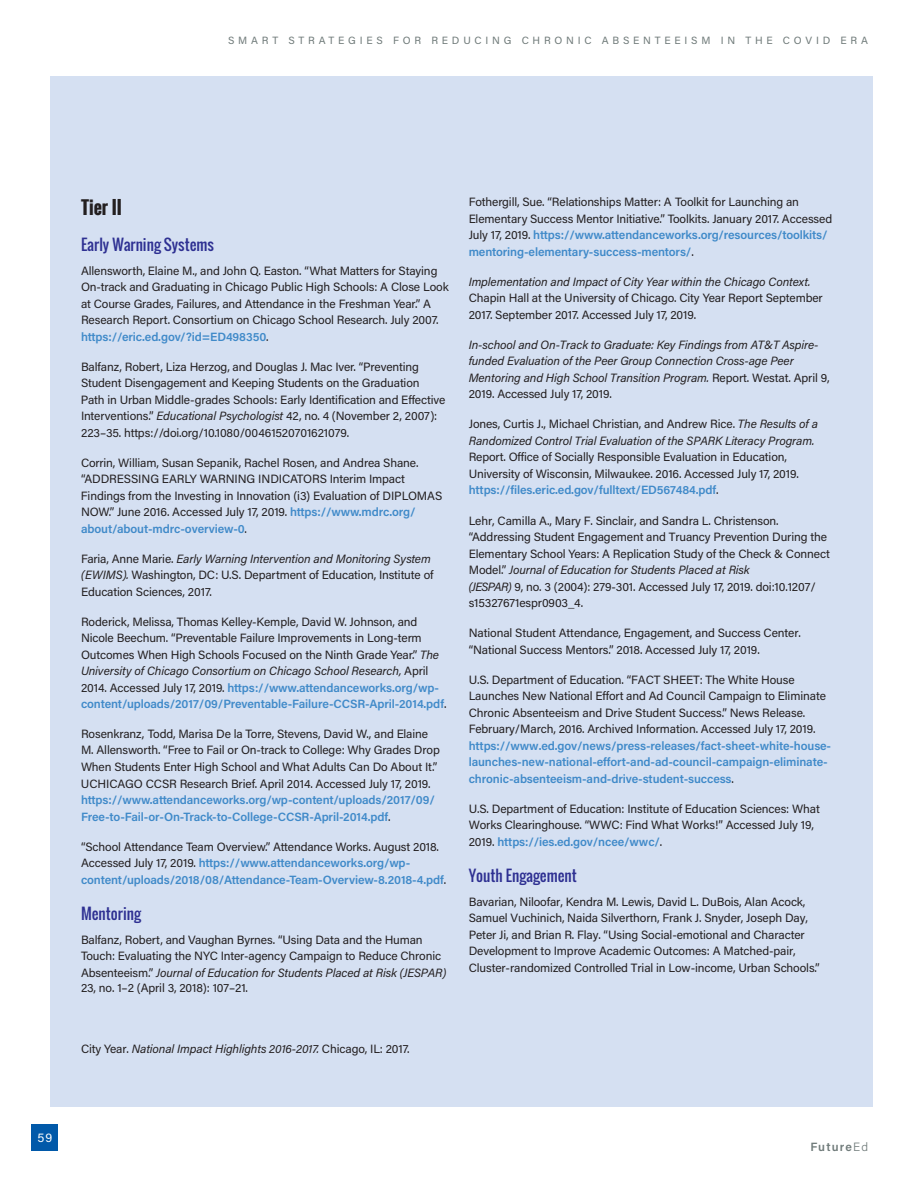
<style>
.page{position:relative;width:918px;height:1188px;background:#fff}
.page>*{position:absolute;margin:0;border:0;box-sizing:border-box;transform-origin:0 0}
._06_biblio{font:700 18px "Oswald";color:#231f20}
._06_biblio-2{font:15px "Oswald";color:#2e3092}
._06_biblio-3{font:12px/16.5px "Acumin Pro";letter-spacing:-.01em;color:#231f20}
._06_biblio-4{font:600 12px/16.5px "Acumin Pro";letter-spacing:-.01em;color:#408ac9}
._06_biblio-5{font:italic 12px/16.5px "Acumin Pro";letter-spacing:-.01em;color:#231f20}
.t1{font:600 12px "Acumin Pro";letter-spacing:.09em;color:#707b7a}
.t2{font:12px "Acumin Pro";color:#fff}
.t3{font:10.5px "Acumin Pro";letter-spacing:.36em;color:#707b7a}
.s1{font-weight:600;color:#408ac9}
.s2{font-style:italic}
.s3{font-weight:400;color:#231f20}
.s4{font-style:normal}
.s5{font-weight:300}
</style>
<div class="page">
<div style="left:32px;top:1124px;width:26px;height:27px;background:#0159a9"></div>
<div style="left:50px;top:108px;width:823px;height:999px;background:#d5e0f2"></div>
<div style="left:50px;top:76px;width:823px;height:999px;background:#d5e0f2"></div>
<p class="t3" style="left:228px;top:33px;width:642px">SMART STRATEGIES FOR REDUCING CHRONIC ABSENTEEISM IN THE COVID ERA</p>
<p class="_06_biblio" style="left:81px;top:193px;width:42px">Tier II</p>
<p class="_06_biblio-2" style="left:81px;top:234px;width:135px">Early Warning Systems</p>
<p class="_06_biblio-3" style="left:81px;top:262px;width:369px">Allensworth, Elaine M., and John Q. Easton. “What Matters for Staying On-track and Graduating in Chicago Public High Schools: A Close Look at Course Grades, Failures, and Attendance in the Freshman Year.” A Research Report. Consortium on Chicago School Research. July 2007. <span class="s1">https://eric.ed.gov/?id=ED498350</span>.</p>
<p class="_06_biblio-3" style="left:81px;top:358px;width:366px">Balfanz, Robert, Liza Herzog, and Douglas J. Mac Iver. “Preventing Student Disengagement and Keeping Students on the Graduation Path in Urban Middle-grades Schools: Early Identification and Effective Interventions.” <span class="s2">Educational Psychologist</span> 42, no. 4 (November 2, 2007):<br>223–35. https://doi.org/10.1080/00461520701621079.</p>
<p class="_06_biblio-3" style="left:81px;top:454px;width:363px">Corrin, William, Susan Sepanik, Rachel Rosen, and Andrea Shane. “ADDRESSING EARLY WARNING INDICATORS Interim Impact Findings from the Investing in Innovation (i3) Evaluation of DIPLOMAS NOW.” June 2016. Accessed July 17, 2019. <span class="s1">https://www.mdrc.org/ about/about-mdrc-overview-0</span>.</p>
<p class="_06_biblio-3" style="left:81px;top:550px;width:354px">Faria, Anne Marie. <span class="s2">Early Warning Intervention and Monitoring System (EWIMS).</span> Washington, DC: U.S. Department of Education, Institute of<br>Education Sciences, 2017.</p>
<p class="_06_biblio-3" style="left:81px;top:613px;width:367px">Roderick, Melissa, Thomas Kelley-Kemple, David W. Johnson, and Nicole Beechum. “Preventable Failure Improvements in Long-term Outcomes When High Schools Focused on the Ninth Grade Year.” <span class="s2">The University of Chicago Consortium on Chicago School Research,</span> April 2014. Accessed July 17, 2019. <span class="s1">https://www.attendanceworks.org/wp&shy;content/uploads/2017/09/Preventable-Failure-CCSR-April-2014.pdf</span>.</p>
<p class="_06_biblio-3" style="left:81px;top:726px;width:360px;line-height:15.6px">Rosenkranz, Todd, Marisa De la Torre, Stevens, David W., and Elaine<br>M. Allensworth. “Free to Fail or On-track to College: Why Grades Drop</p>
<p class="_06_biblio-4" style="left:81px;top:758px;width:358px"><span class="s3">When Students Enter High School and What Adults Can Do About It.” UCHICAGO CCSR Research Brief. April 2014. Accessed July 17, 2019. </span>https://www.attendanceworks.org/wp-content/uploads/2017/09/ Free-to-Fail-or-On-Track-to-College-CCSR-April-2014.pdf<span class="s3">.</span></p>
<p class="_06_biblio-4" style="left:81px;top:838px;width:367px"><span class="s3">“School Attendance Team Overview.” Attendance Works. August 2018.<br>Accessed July 17, 2019.</span> https://www.attendanceworks.org/wp&shy;content/uploads/2018/08/Attendance-Team-Overview-8.2018-4.pdf<span class="s3">.</span></p>
<p class="_06_biblio-2" style="left:81px;top:903px;width:61px">Mentoring</p>
<p class="_06_biblio-3" style="left:81px;top:931px;width:367px">Balfanz, Robert, and Vaughan Byrnes. “Using Data and the Human Touch: Evaluating the NYC Inter-agency Campaign to Reduce Chronic Absenteeism.” <span class="s2">Journal of Education for Students Placed at Risk (JESPAR)<br></span>23, no. 1–2 (April 3, 2018): 107–21.</p>
<p class="_06_biblio-3" style="left:469px;top:194px;width:365px">Fothergill, Sue. “Relationships Matter: A Toolkit for Launching an Elementary Success Mentor Initiative.” Toolkits. January 2017. Accessed July 17, 2019. <span class="s1">https://www.attendanceworks.org/resources/toolkits/ mentoring-elementary-success-mentors/</span>.</p>
<p class="_06_biblio-3" style="left:469px;top:273px;width:356px"><span class="s2">Implementation and Impact of City Year within the Chicago Context.<br></span>Chapin Hall at the University of Chicago. City Year Report September<br>2017. September 2017. Accessed July 17, 2019.</p>
<p class="_06_biblio-5" style="left:469px;top:336px;width:363px">In-school and On-Track to Graduate: Key Findings from AT&amp;T Aspire&shy;funded Evaluation of the Peer Group Connection Cross-age Peer Mentoring and High School Transition Program. <span class="s4">Report. Westat. April 9, 2019. Accessed July 17, 2019.</span></p>
<p class="_06_biblio-3" style="left:469px;top:416px;width:351px">Jones, Curtis J., Michael Christian, and Andrew Rice. <span class="s2">The Results of a Randomized Control Trial Evaluation of the SPARK Literacy Program.<br></span>Report. Office of Socially Responsible Evaluation in Education, University of Wisconsin, Milwaukee. 2016. Accessed July 17, 2019. <span class="s1">https://files.eric.ed.gov/fulltext/ED567484.pdf</span>.</p>
<p class="_06_biblio-3" style="left:469px;top:512px;width:363px">Lehr, Camilla A., Mary F. Sinclair, and Sandra L. Christenson. “Addressing Student Engagement and Truancy Prevention During the Elementary School Years: A Replication Study of the Check &amp; Connect Model.” <span class="s2">Journal of Education for Students Placed at Risk<br>(JESPAR)</span> 9, no. 3 (2004): 279-301. Accessed July 17, 2019. doi:10.1207/ s15327671espr0903_4.</p>
<p class="_06_biblio-3" style="left:469px;top:624px;width:334px">National Student Attendance, Engagement, and Success Center. “National Success Mentors.” 2018. Accessed July 17, 2019.</p>
<p class="_06_biblio-3" style="left:469px;top:671px;width:364px">U.S. Department of Education. “FACT SHEET: The White House Launches New National Effort and Ad Council Campaign to Eliminate Chronic Absenteeism and Drive Student Success.” News Release.<br>February/March, 2016. Archived Information. Accessed July 17, 2019. <span class="s1">https://www.ed.gov/news/press-releases/fact-sheet-white-house&shy;launches-new-national-effort-and-ad-council-campaign-eliminate&shy;chronic-absenteeism-and-drive-student-success</span>.</p>
<p class="_06_biblio-3" style="left:469px;top:800px;width:353px">U.S. Department of Education: Institute of Education Sciences: What<br>Works Clearinghouse. “WWC: Find What Works!” Accessed July 19,<br>2019. <span class="s1">https://ies.ed.gov/ncee/wwc/</span>.</p>
<p class="_06_biblio-2" style="left:469px;top:865px;width:110px">Youth Engagement</p>
<p class="_06_biblio-3" style="left:469px;top:893px;width:353px">Bavarian, Niloofar, Kendra M. Lewis, David L. DuBois, Alan Acock, Samuel Vuchinich, Naida Silverthorn, Frank J. Snyder, Joseph Day, Peter Ji, and Brian R. Flay. “Using Social-emotional and Character Development to Improve Academic Outcomes: A Matched-pair, Cluster-randomized Controlled Trial in Low-income, Urban Schools.”</p>
<p class="_06_biblio-5" style="left:81px;top:1040px;width:330px"><span class="s4">City Year.</span> National Impact Highlights 2016-2017. <span class="s4">Chicago, IL: 2017.</span></p>
<p class="t2" style="left:38px;top:1129px;width:16px">59</p>
<p class="t1" style="left:810px;top:1139px;width:59px">Future<span class="s5">Ed</span></p>
</div>
